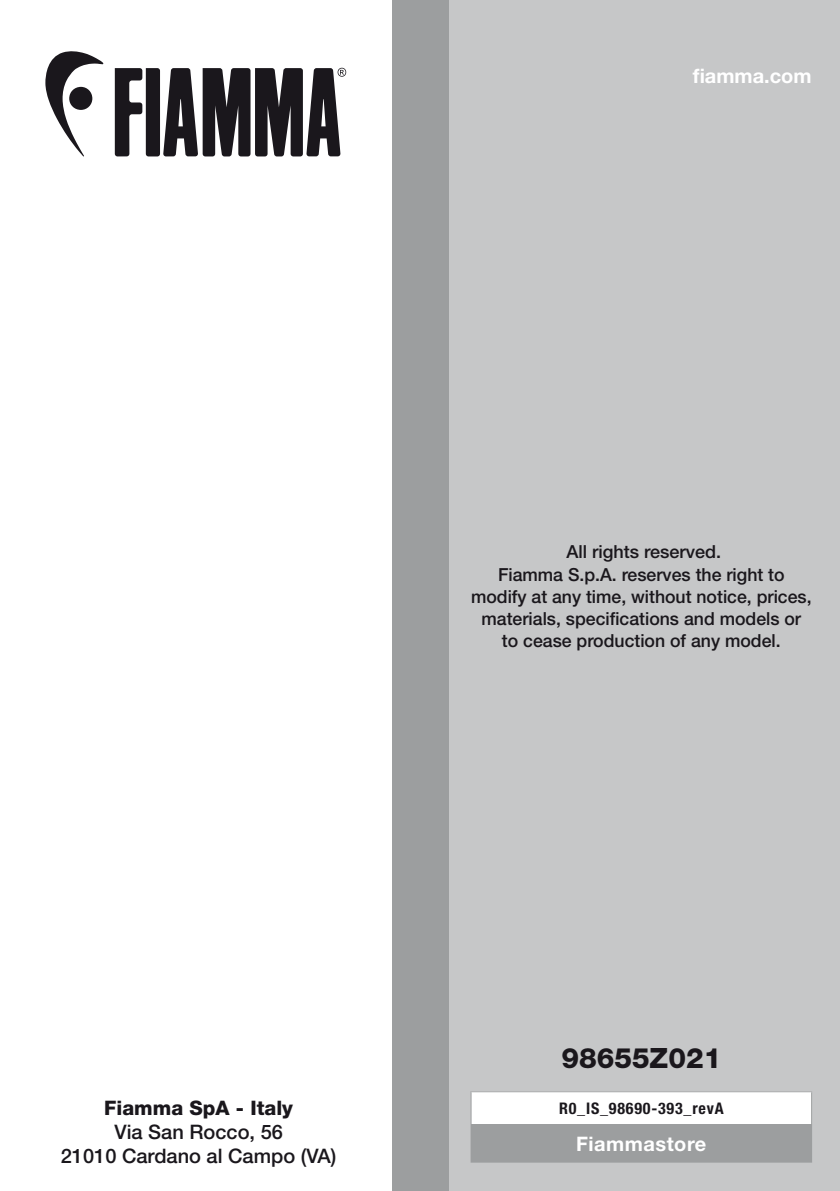
<style>
.page{position:relative;width:840px;height:1191px;background:#fff}
.page>*{position:absolute;margin:0;border:0;box-sizing:border-box;transform-origin:0 0}
.Titolo_2{font:800 28px "Helvetica Neue";color:#1a171c}
.t1{font:500 20px/24px "Helvetica Neue";color:#1a171c;text-align:center}
.Linea_interno{font:700 20px "Helvetica Neue";letter-spacing:.025em;color:#fff}
.t2{font:800 20px "Helvetica Neue";color:#1a171c}
.t3{font:500 18px/22px "Helvetica Neue";color:#1a171c;text-align:center}
.Codice_Istruzione{font:700 condensed 16px "Helvetica Neue";letter-spacing:.05em;color:#1a171c}
</style>
<div class="page">
<div style="left:448px;top:0;width:391px;height:1191px;background:#c6c7c8"></div>
<svg style="left:115px;top:68px;width:231px;height:88px"></svg>
<svg style="left:45px;top:51px;width:58px;height:105px"></svg>
<div style="left:69px;top:87px;width:23px;height:23px;background:#1a171c;border-radius:50%"></div>
<div style="left:391px;top:0;width:57px;height:1191px;background:#9c9e9f"></div>
<div style="left:471px;top:1091px;width:340px;height:33px;background:#fff"></div>
<div style="left:471px;top:1124px;width:340px;height:38px;background:#9c9e9f"></div>
<hr style="left:470px;top:1091px;width:341px;height:1px;background:#9c9e9f">
<hr style="left:470px;top:1092px;width:1px;height:32px;background:#9c9e9f">
<hr style="left:810px;top:1092px;width:1px;height:32px;background:#9c9e9f">
<hr style="left:470px;top:1124px;width:341px;height:1px;background:#9c9e9f">
<hr style="left:470px;top:1125px;width:1px;height:36px;background:#9c9e9f">
<hr style="left:470px;top:1161px;width:341px;height:1px;background:#9c9e9f">
<p class="Linea_interno" style="left:692px;top:64px;width:120px">fiamma.com</p>
<p class="t3" style="left:471px;top:541px;width:342px">All rights reserved.<br>Fiamma S.p.A. reserves the right to modify at any time, without notice, prices, materials, specifications and models or<br>to cease production of any model.</p>
<p class="t2" style="left:104px;top:1095px;width:190px">Fiamma SpA - Italy</p>
<p class="t1" style="left:61px;top:1119px;width:277px">Via San Rocco, 56<br>21010 Cardano al Campo (VA)</p>
<p class="Titolo_2" style="left:561px;top:1041px;width:161px">98655Z021</p>
<p class="Codice_Istruzione" style="left:558px;top:1099px;width:166px">R0_IS_98690-393_revA</p>
<p class="Linea_interno" style="left:576px;top:1131px;width:132px">Fiammastore</p>
</div>
